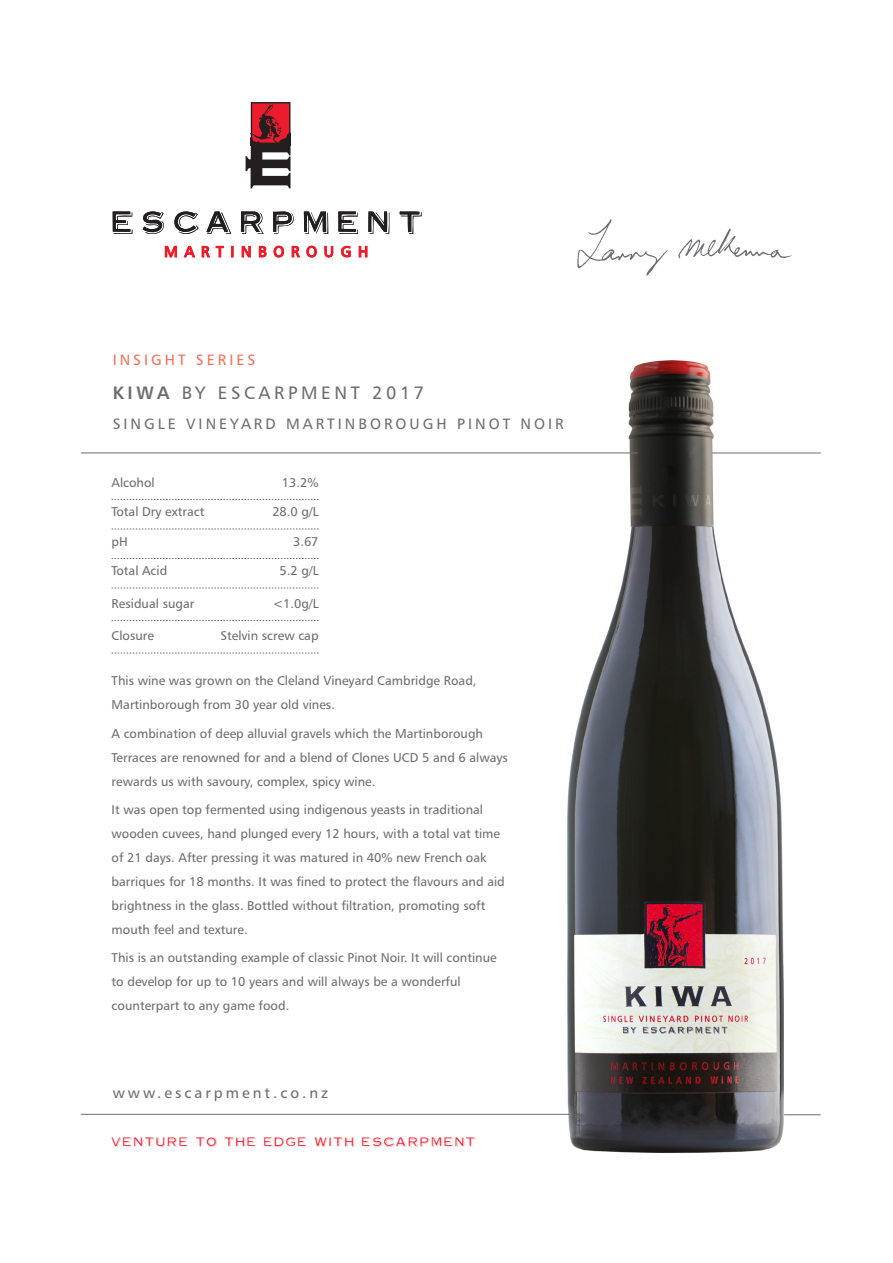
<style>
.page{position:relative;width:893px;height:1263px;background:#fff}
.page>*{position:absolute;margin:0;border:0;box-sizing:border-box;transform-origin:0 0}
.Heading_A4{font:18px "Humanist 777 BT Roman B";letter-spacing:.2em;color:#6c6d70}
.Heading_Small{font:15px "Humanist 777 BT Roman B";letter-spacing:.2em;color:#6c6d70}
.t1{font:15px "Stick On S Caps SSK";letter-spacing:.1em;color:#ee1b2c}
.Heading_Small-2{font:15px "Humanist 777 BT Roman B";letter-spacing:.2em;color:#f26f5b}
.Body_A4{font:12.75px/24px "Humanist 777 BT Roman B";color:#6c6d70}
.Details_A4{font:12.75px "Humanist 777 BT Roman B";color:#6c6d70}
.s1{font-family:"Humanist 777 BT Bold B"}
</style>
<div class="page">
<svg style="left:113px;top:211px;width:19px;height:23px"></svg>
<svg style="left:143px;top:211px;width:21px;height:23px"></svg>
<svg style="left:174px;top:211px;width:24px;height:23px"></svg>
<svg style="left:206px;top:211px;width:25px;height:23px"></svg>
<svg style="left:241px;top:211px;width:23px;height:23px"></svg>
<svg style="left:273px;top:211px;width:21px;height:23px"></svg>
<svg style="left:304px;top:211px;width:24px;height:23px"></svg>
<svg style="left:338px;top:211px;width:20px;height:23px"></svg>
<svg style="left:368px;top:211px;width:21px;height:23px"></svg>
<svg style="left:400px;top:211px;width:22px;height:23px"></svg>
<svg style="left:165px;top:246px;width:12px;height:11px"></svg>
<svg style="left:184px;top:246px;width:11px;height:11px"></svg>
<svg style="left:202px;top:246px;width:7px;height:11px"></svg>
<svg style="left:216px;top:246px;width:8px;height:11px"></svg>
<svg style="left:242px;top:246px;width:8px;height:11px"></svg>
<svg style="left:259px;top:246px;width:7px;height:11px"></svg>
<svg style="left:274px;top:246px;width:10px;height:11px"></svg>
<svg style="left:292px;top:246px;width:7px;height:11px"></svg>
<svg style="left:307px;top:246px;width:9px;height:11px"></svg>
<svg style="left:325px;top:246px;width:8px;height:11px"></svg>
<svg style="left:341px;top:246px;width:9px;height:11px"></svg>
<svg style="left:359px;top:246px;width:8px;height:11px"></svg>
<svg style="left:246px;top:102px;width:44px;height:86px"></svg>
<img style="left:251px;top:102px;width:39px;height:43px">
<img style="left:577px;top:219px;width:215px;height:57px">
<img style="left:567px;top:360px;width:217px;height:792px">
<hr style="left:81px;top:453px;width:557px;height:1px;background:#6c6d70">
<hr style="left:81px;top:1114px;width:489px;height:1px;background:#6c6d70">
<hr style="left:712px;top:453px;width:109px;height:1px;background:#6c6d70">
<hr style="left:784px;top:1114px;width:37px;height:1px;background:#6c6d70">
<svg style="left:112px;top:499px;width:207px;height:1px"></svg>
<svg style="left:112px;top:529px;width:207px;height:1px"></svg>
<svg style="left:112px;top:558px;width:207px;height:1px"></svg>
<svg style="left:112px;top:588px;width:207px;height:1px"></svg>
<svg style="left:112px;top:620px;width:207px;height:1px"></svg>
<svg style="left:112px;top:653px;width:207px;height:1px"></svg>
<p class="Heading_Small-2" style="left:113px;top:351px;width:144px">INSIGHT SERIES</p>
<p class="Heading_A4" style="left:113px;top:382px;width:313px"><span class="s1">KIWA</span> BY ESCARPMENT 2017</p>
<p class="Heading_Small" style="left:113px;top:414px;width:453px">SINGLE VINEYARD MARTINBOROUGH PINOT NOIR</p>
<p class="Details_A4" style="left:112px;top:474px;width:45px">Alcohol</p>
<p class="Details_A4" style="left:282px;top:474px;width:38px">13.2%</p>
<p class="Details_A4" style="left:112px;top:504px;width:94px">Total Dry extract</p>
<p class="Details_A4" style="left:272px;top:504px;width:48px">28.0 g/L</p>
<p class="Details_A4" style="left:112px;top:533px;width:18px">pH</p>
<p class="Details_A4" style="left:293px;top:533px;width:27px">3.67</p>
<p class="Details_A4" style="left:112px;top:563px;width:57px">Total Acid</p>
<p class="Details_A4" style="left:280px;top:563px;width:40px">5.2 g/L</p>
<p class="Details_A4" style="left:112px;top:595px;width:84px">Residual sugar</p>
<p class="Details_A4" style="left:273px;top:595px;width:47px">&lt;1.0g/L</p>
<p class="Details_A4" style="left:112px;top:628px;width:44px">Closure</p>
<p class="Details_A4" style="left:220px;top:628px;width:100px">Stelvin screw cap</p>
<p class="Body_A4" style="left:112px;top:669px;width:366px">This wine was grown on the Cleland Vineyard Cambridge Road,<br>Martinborough from 30 year old vines.</p>
<p class="Body_A4" style="left:112px;top:721px;width:398px">A combination of deep alluvial gravels which the Martinborough<br>Terraces are renowned for and a blend of Clones UCD 5 and 6 always rewards us with savoury, complex, spicy wine.</p>
<p class="Body_A4" style="left:112px;top:797px;width:395px">It was open top fermented using indigenous yeasts in traditional wooden cuvees, hand plunged every 12 hours, with a total vat time of 21 days. After pressing it was matured in 40% new French oak barriques for 18 months. It was fined to protect the flavours and aid brightness in the glass. Bottled without filtration, promoting soft mouth feel and texture.</p>
<p class="Body_A4" style="left:112px;top:945px;width:387px">This is an outstanding example of classic Pinot Noir. It will continue to develop for up to 10 years and will always be a wonderful counterpart to any game food.</p>
<p class="Heading_Small" style="left:113px;top:1083px;width:217px">www.escarpment.co.nz</p>
<p class="t1" style="left:112px;top:1135px;width:366px">VENTURE TO THE EDGE WITH ESCARPMENT</p>
</div>
